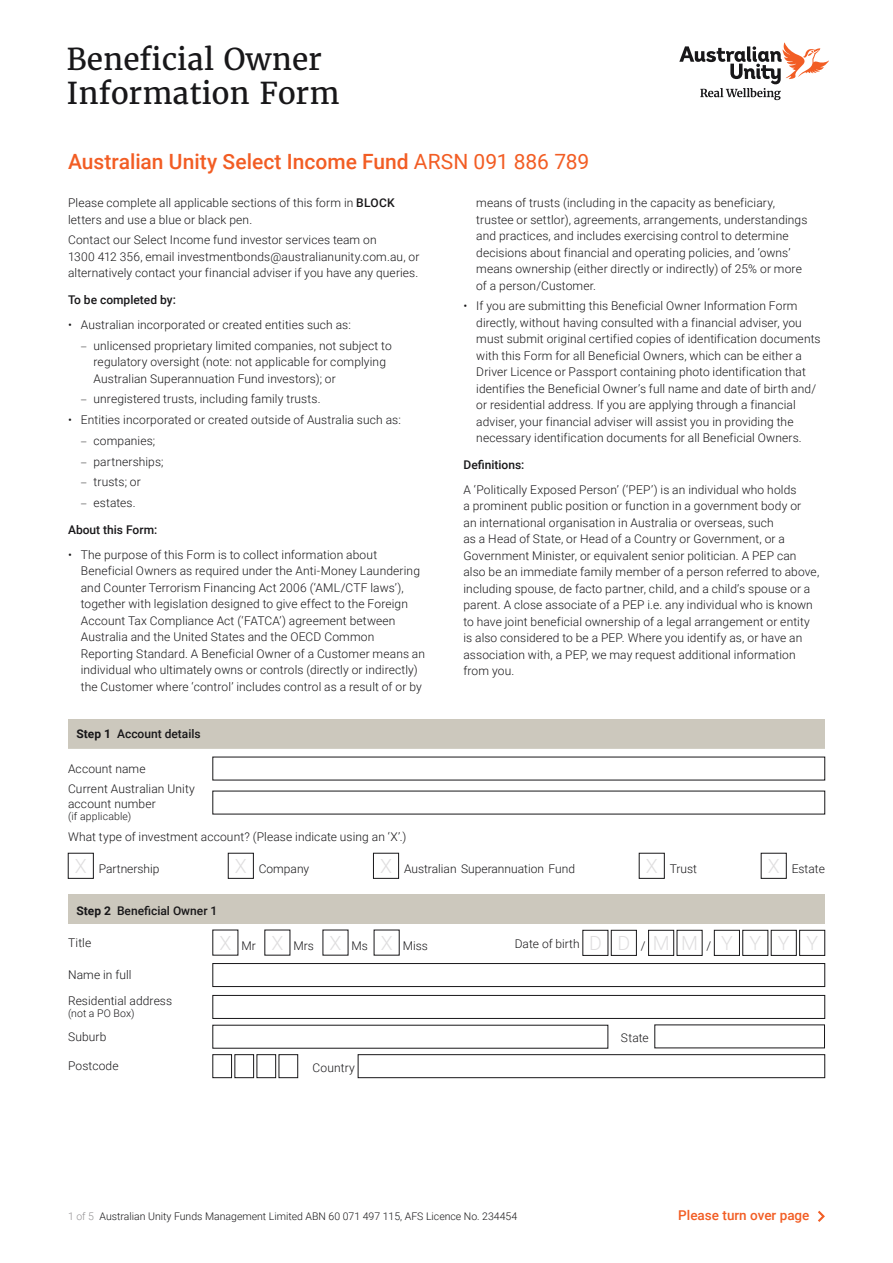
<style>
.page{position:relative;width:893px;height:1263px;background:#fff}
.page>*{position:absolute;margin:0;border:0;box-sizing:border-box;transform-origin:0 0}
.t1{font:30px/34.5px "Merriweather";color:#181719}
.t2{font:500 21px "Roboto";color:#f25d24}
.t3{font:500 13.5px "Roboto";color:#f25d24}
.t4{font:300 12px/16.5px "Roboto";letter-spacing:.01em;color:#181719}
.t5{font:500 12px "Roboto";color:#181719}
.t6{font:300 10.5px "Roboto";color:#181719}
.s1{font-weight:400}
.s2{font-weight:500}
.s3{font-family:"Myriad Pro"}
.s4{font-weight:700}
.s5{font-size:19.5px;color:#dfdedf}
.s6{color:#939193}
</style>
<div class="page">
<svg style="left:679px;top:42px;width:150px;height:58px"></svg>
<svg style="left:818px;top:1210px;width:7px;height:12px"></svg>
<div style="left:68px;top:719px;width:757px;height:30px;background:#ccc8bd"></div>
<svg style="left:68px;top:756px;width:757px;height:323px"></svg>
<div style="left:213px;top:757px;width:612px;height:23px;background:#fff"></div>
<div style="left:213px;top:791px;width:612px;height:23px;background:#fff"></div>
<div style="left:228px;top:853px;width:26px;height:25px;border:1px solid #181719"></div>
<div style="left:373px;top:853px;width:26px;height:25px;border:1px solid #181719"></div>
<div style="left:68px;top:894px;width:757px;height:29px;background:#ccc8bd"></div>
<div style="left:583px;top:930px;width:25px;height:25px;background:#fff"></div>
<div style="left:611px;top:930px;width:25px;height:25px;background:#fff"></div>
<div style="left:611px;top:930px;width:26px;height:25px;border:1px solid #181719"></div>
<div style="left:649px;top:930px;width:25px;height:25px;background:#fff"></div>
<div style="left:648px;top:930px;width:26px;height:25px;border:1px solid #181719"></div>
<div style="left:677px;top:930px;width:25px;height:25px;background:#fff"></div>
<div style="left:714px;top:930px;width:25px;height:25px;background:#fff"></div>
<div style="left:714px;top:930px;width:26px;height:25px;border:1px solid #181719"></div>
<div style="left:743px;top:930px;width:25px;height:25px;background:#fff"></div>
<div style="left:771px;top:930px;width:25px;height:25px;background:#fff"></div>
<div style="left:800px;top:930px;width:25px;height:25px;background:#fff"></div>
<div style="left:799px;top:930px;width:26px;height:25px;border:1px solid #181719"></div>
<div style="left:213px;top:963px;width:612px;height:24px;background:#fff;border:1px solid #181719"></div>
<div style="left:213px;top:995px;width:612px;height:24px;background:#fff;border:1px solid #181719"></div>
<div style="left:213px;top:1025px;width:395px;height:23px;background:#fff"></div>
<div style="left:655px;top:1025px;width:170px;height:23px;background:#fff"></div>
<div style="left:213px;top:1054px;width:19px;height:24px;background:#fff;border:1px solid #181719"></div>
<div style="left:235px;top:1054px;width:19px;height:24px;background:#fff;border:1px solid #181719"></div>
<div style="left:257px;top:1054px;width:19px;height:24px;background:#fff;border:1px solid #181719"></div>
<div style="left:279px;top:1054px;width:19px;height:24px;background:#fff;border:1px solid #181719"></div>
<div style="left:358px;top:1054px;width:467px;height:24px;background:#fff;border:1px solid #181719"></div>
<h1 class="t1" style="left:67px;top:42px;width:275px">Beneficial Owner<br>Information Form</h1>
<h2 class="t2" style="left:68px;top:147px;width:523px">Australian Unity Select Income Fund <span class="s1">ARSN 091 886 789</span></h2>
<p class="t4" style="left:68px;top:194px;width:328px">Please complete all applicable sections of this form in <span class="s2">BLOCK </span>letters and use a blue or black pen.</p>
<p class="t4" style="left:68px;top:231px;width:353px">Contact our Select Income fund investor services team on<br>1300 412 356, email investmentbonds@australianunity.com.au, or alternatively contact your financial adviser if you have any queries.</p>
<p class="t5" style="left:68px;top:291px;width:109px">To be completed by:</p>
<p class="t4" style="left:68px;top:316px;width:284px">• Australian incorporated or created entities such as:</p>
<p class="t4" style="left:94px;top:337px;width:300px;text-indent:-13px"><span class="s3">–</span> unlicensed proprietary limited companies, not subject to regulatory oversight (note: not applicable for complying<br>Australian Superannuation Fund investors); or</p>
<p class="t4" style="left:81px;top:390px;width:241px"><span class="s3">–</span> unregistered trusts, including family trusts.</p>
<p class="t4" style="left:68px;top:411px;width:334px">• Entities incorporated or created outside of Australia such as:</p>
<p class="t4" style="left:81px;top:432px;width:76px"><span class="s3">–</span> companies;</p>
<p class="t4" style="left:81px;top:453px;width:84px"><span class="s3">–</span> partnerships;</p>
<p class="t4" style="left:81px;top:473px;width:62px"><span class="s3">–</span> trusts; or</p>
<p class="t4" style="left:81px;top:494px;width:56px"><span class="s3">–</span> estates.</p>
<p class="t5" style="left:68px;top:521px;width:91px">About this Form:</p>
<p class="t4" style="left:81px;top:546px;width:346px;text-indent:-13px">• The purpose of this Form is to collect information about Beneficial Owners as required under the Anti-Money Laundering and Counter Terrorism Financing Act 2006 (‘AML/CTF laws’), together with legislation designed to give effect to the Foreign Account Tax Compliance Act (‘FATCA’) agreement between Australia and the United States and the OECD Common Reporting Standard. A Beneficial Owner of a Customer means an individual who ultimately owns or controls (directly or indirectly) the Customer where ‘control’ includes control as a result of or by</p>
<p class="t4" style="left:476px;top:194px;width:333px">means of trusts (including in the capacity as beneficiary, trustee or settlor), agreements, arrangements, understandings and practices, and includes exercising control to determine decisions about financial and operating policies, and ‘owns’ means ownership (either directly or indirectly) of 25% or more of a person/Customer.</p>
<p class="t4" style="left:476px;top:297px;width:346px;text-indent:-13px">• If you are submitting this Beneficial Owner Information Form directly, without having consulted with a financial adviser, you must submit original certified copies of identification documents with this Form for all Beneficial Owners, which can be either a Driver Licence or Passport containing photo identification that identifies the Beneficial Owner’s full name and date of birth and/ or residential address. If you are applying through a financial adviser, your financial adviser will assist you in providing the necessary identification documents for all Beneficial Owners.</p>
<p class="t5" style="left:463px;top:456px;width:62px">Definitions:</p>
<p class="t4" style="left:463px;top:481px;width:357px">A ‘Politically Exposed Person’ (‘PEP’) is an individual who holds<br>a prominent public position or function in a government body or<br>an international organisation in Australia or overseas, such<br>as a Head of State, or Head of a Country or Government, or a Government Minister, or equivalent senior politician. A PEP can also be an immediate family member of a person referred to above, including spouse, de facto partner, child, and a child’s spouse or a parent. A close associate of a PEP i.e. any individual who is known to have joint beneficial ownership of a legal arrangement or entity is also considered to be a PEP. Where you identify as, or have an association with, a PEP, we may request additional information from you.</p>
<p class="t5" style="left:77px;top:725px;width:126px"><span class="s4">Step 1</span> Account details</p>
<p class="t4" style="left:68px;top:757px;width:128px;line-height:20.9px">Account name<br>Current Australian Unity</p>
<p class="t4" style="left:68px;top:795px;width:89px">account number</p>
<p class="t6" style="left:68px;top:809px;width:65px">(if applicable)</p>
<p class="t4" style="left:68px;top:827px;width:340px">What type of investment account? (Please indicate using an ‘X’.)</p>
<p class="t4" style="left:75px;top:860px;width:86px"><span class="s5">X</span> Partnership</p>
<p class="t4" style="left:235px;top:860px;width:76px"><span class="s5">X</span> Company</p>
<p class="t4" style="left:380px;top:860px;width:196px"><span class="s5">X</span> Australian Superannuation Fund</p>
<p class="t4" style="left:646px;top:860px;width:53px"><span class="s5">X</span> Trust</p>
<p class="t4" style="left:768px;top:860px;width:59px"><span class="s5">X</span> Estate</p>
<p class="t5" style="left:77px;top:902px;width:142px"><span class="s4">Step 2</span> Beneficial Owner 1</p>
<p class="t4" style="left:68px;top:934px;width:25px">Title</p>
<p class="t4" style="left:219px;top:937px;width:38px"><span class="s5">X</span> Mr</p>
<p class="t4" style="left:271px;top:937px;width:44px"><span class="s5">X</span> Mrs</p>
<p class="t4" style="left:330px;top:937px;width:40px"><span class="s5">X</span> Ms</p>
<p class="t4" style="left:381px;top:937px;width:49px"><span class="s5">X</span> Miss</p>
<p class="t4" style="left:515px;top:935px;width:305px">Date of birth <span class="s5">D D</span> / <span class="s5">M M</span> / <span class="s5">Y Y Y Y</span></p>
<p class="t4" style="left:68px;top:961px;width:106px;line-height:25.7px">Name in full<br>Residential address</p>
<p class="t6" style="left:68px;top:1006px;width:68px">(not a PO Box)</p>
<p class="t4" style="left:68px;top:1028px;width:40px">Suburb</p>
<p class="t4" style="left:621px;top:1029px;width:29px">State</p>
<p class="t4" style="left:68px;top:1057px;width:52px">Postcode</p>
<p class="t4" style="left:312px;top:1059px;width:44px">Country</p>
<p class="t6" style="left:68px;top:1209px;width:451px"><span class="s6">1 of 5</span> Australian Unity Funds Management Limited ABN 60 071 497 115, AFS Licence No. 234454</p>
<p class="t3" style="left:678px;top:1206px;width:133px">Please turn over page</p>
</div>
